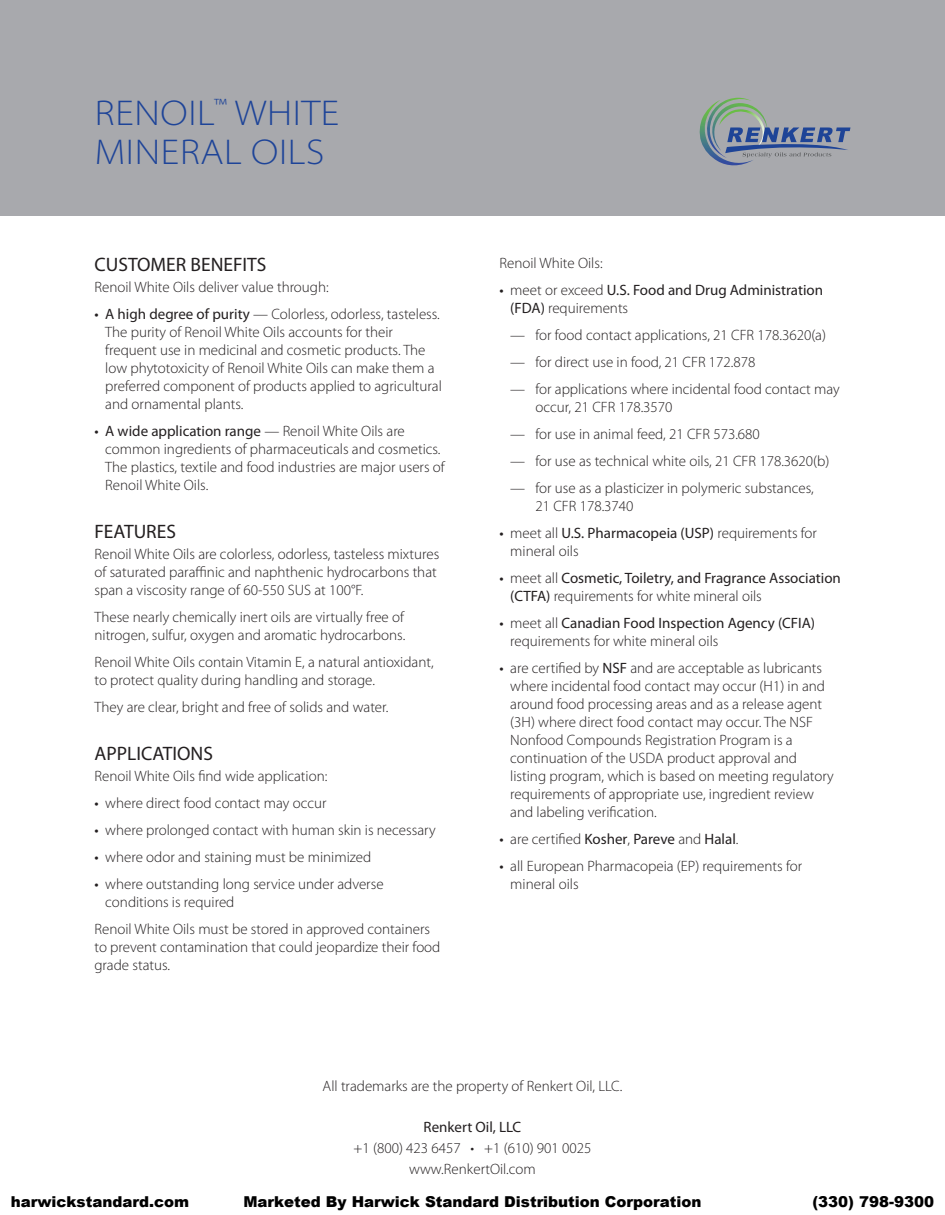
<style>
.page{position:relative;width:945px;height:1215px;background:#fff}
.page>*{position:absolute;margin:0;border:0;box-sizing:border-box;transform-origin:0 0}
.Head{font:300 semi-expanded 36px "Myriad Pro";letter-spacing:.02em;color:#1e4498}
.Paragraph{font:19.5px "Myriad Pro";color:#231f20}
.Body{font:300 15px/18px "Myriad Pro";color:#231f20}
.Body-2{font:15px/18px "Myriad Pro";color:#231f20}
.t1{font:900 15px "Arial";color:#000}
.s1{font-weight:400}
.s2{font-weight:300}
</style>
<div class="page">
<div style="left:0;top:0;width:945px;height:216px;background:#a8a9ad"></div>
<svg style="left:699px;top:98px;width:151px;height:68px"></svg>
<p class="Head" style="left:95px;top:91px;width:246px">RENOIL<sup>™</sup> WHITE</p>
<p class="Head" style="left:95px;top:130px;width:231px">MINERAL OILS</p>
<p class="Paragraph" style="left:94px;top:253px;width:173px">CUSTOMER BENEFITS</p>
<p class="Body" style="left:94px;top:278px;width:236px">Renoil White Oils deliver value through:</p>
<p class="Body" style="left:105px;top:305px;width:338px;text-indent:-11px"><span class="s1">• A high degree of purity</span> — Colorless, odorless, tasteless.<br>The purity of Renoil White Oils accounts for their frequent use in medicinal and cosmetic products. The low phytotoxicity of Renoil White Oils can make them a preferred component of products applied to agricultural and ornamental plants.</p>
<p class="Body" style="left:105px;top:422px;width:341px;text-indent:-11px"><span class="s1">• A wide application range</span> — Renoil White Oils are common ingredients of pharmaceuticals and cosmetics.<br>The plastics, textile and food industries are major users of Renoil White Oils.</p>
<p class="Paragraph" style="left:94px;top:520px;width:83px">FEATURES</p>
<p class="Body" style="left:94px;top:545px;width:346px">Renoil White Oils are colorless, odorless, tasteless mixtures of saturated paraffinic and naphthenic hydrocarbons that span a viscosity range of 60-550 SUS at 100°F.</p>
<p class="Body" style="left:94px;top:608px;width:312px">These nearly chemically inert oils are virtually free of nitrogen, sulfur, oxygen and aromatic hydrocarbons.</p>
<p class="Body" style="left:94px;top:653px;width:341px">Renoil White Oils contain Vitamin E, a natural antioxidant, to protect quality during handling and storage.</p>
<p class="Body" style="left:94px;top:698px;width:296px">They are clear, bright and free of solids and water.</p>
<p class="Paragraph" style="left:94px;top:742px;width:120px">APPLICATIONS</p>
<p class="Body" style="left:94px;top:767px;width:234px">Renoil White Oils find wide application:</p>
<p class="Body" style="left:94px;top:794px;width:234px"><span class="s1">•</span> where direct food contact may occur</p>
<p class="Body" style="left:94px;top:821px;width:343px"><span class="s1">•</span> where prolonged contact with human skin is necessary</p>
<p class="Body" style="left:94px;top:848px;width:278px"><span class="s1">•</span> where odor and staining must be minimized</p>
<p class="Body" style="left:105px;top:875px;width:280px;text-indent:-11px"><span class="s1">•</span> where outstanding long service under adverse conditions is required</p>
<p class="Body" style="left:94px;top:920px;width:347px">Renoil White Oils must be stored in approved containers to prevent contamination that could jeopardize their food grade status.</p>
<p class="Body" style="left:500px;top:254px;width:105px">Renoil White Oils:</p>
<p class="Body-2" style="left:510px;top:280px;width:314px;text-indent:-11px">• <span class="s2">meet or exceed</span> U.S. Food and Drug Administration (FDA) <span class="s2">requirements</span></p>
<p class="Body" style="left:510px;top:326px;width:317px">— for food contact applications, 21 CFR 178.3620(a)</p>
<p class="Body" style="left:510px;top:353px;width:247px">— for direct use in food, 21 CFR 172.878</p>
<p class="Body" style="left:536px;top:380px;width:306px;text-indent:-25px">— for applications where incidental food contact may occur, 21 CFR 178.3570</p>
<p class="Body" style="left:510px;top:425px;width:251px">— for use in animal feed, 21 CFR 573.680</p>
<p class="Body" style="left:510px;top:452px;width:321px">— for use as technical white oils, 21 CFR 178.3620(b)</p>
<p class="Body" style="left:535px;top:479px;width:280px;text-indent:-25px">— for use as a plasticizer in polymeric substances,<br>21 CFR 178.3740</p>
<p class="Body" style="left:510px;top:524px;width:308px;text-indent:-11px"><span class="s1">•</span> meet all <span class="s1">U.S. Pharmacopeia (USP)</span> requirements for mineral oils</p>
<p class="Body-2" style="left:510px;top:568px;width:332px;text-indent:-11px">• <span class="s2">meet all</span> Cosmetic, Toiletry, and Fragrance Association (CTFA) <span class="s2">requirements for white mineral oils</span></p>
<p class="Body" style="left:510px;top:614px;width:306px;text-indent:-11px"><span class="s1">•</span> meet all <span class="s1">Canadian Food Inspection Agency (CFIA) </span>requirements for white mineral oils</p>
<p class="Body" style="left:510px;top:659px;width:325px;text-indent:-11px"><span class="s1">•</span> are certified by <span class="s1">NSF</span> and are acceptable as lubricants where incidental food contact may occur (H1) in and around food processing areas and as a release agent (3H) where direct food contact may occur. The NSF Nonfood Compounds Registration Program is a continuation of the USDA product approval and listing program, which is based on meeting regulatory requirements of appropriate use, ingredient review and labeling verification.</p>
<p class="Body-2" style="left:500px;top:829px;width:241px">• <span class="s2">are certified</span> Kosher<span class="s2">,</span> Pareve <span class="s2">and</span> Halal<span class="s2">.</span></p>
<p class="Body" style="left:510px;top:857px;width:293px;text-indent:-11px"><span class="s1">•</span> all European Pharmacopeia (EP) requirements for mineral oils</p>
<p class="Body" style="left:323px;top:1077px;width:301px">All trademarks are the property of Renkert Oil, LLC.</p>
<p class="Body-2" style="left:424px;top:1117px;width:99px">Renkert Oil, LLC</p>
<p class="Body" style="left:354px;top:1137px;width:239px;line-height:21px;text-align:center">+1 (800) 423 6457 • +1 (610) 901 0025 www.RenkertOil.com</p>
<p class="t1" style="left:11px;top:1190px;width:180px">harwickstandard.com</p>
<p class="t1" style="left:243px;top:1190px;width:460px">Marketed By Harwick Standard Distribution Corporation</p>
<p class="t1" style="left:812px;top:1190px;width:123px">(330) 798-9300</p>
</div>
